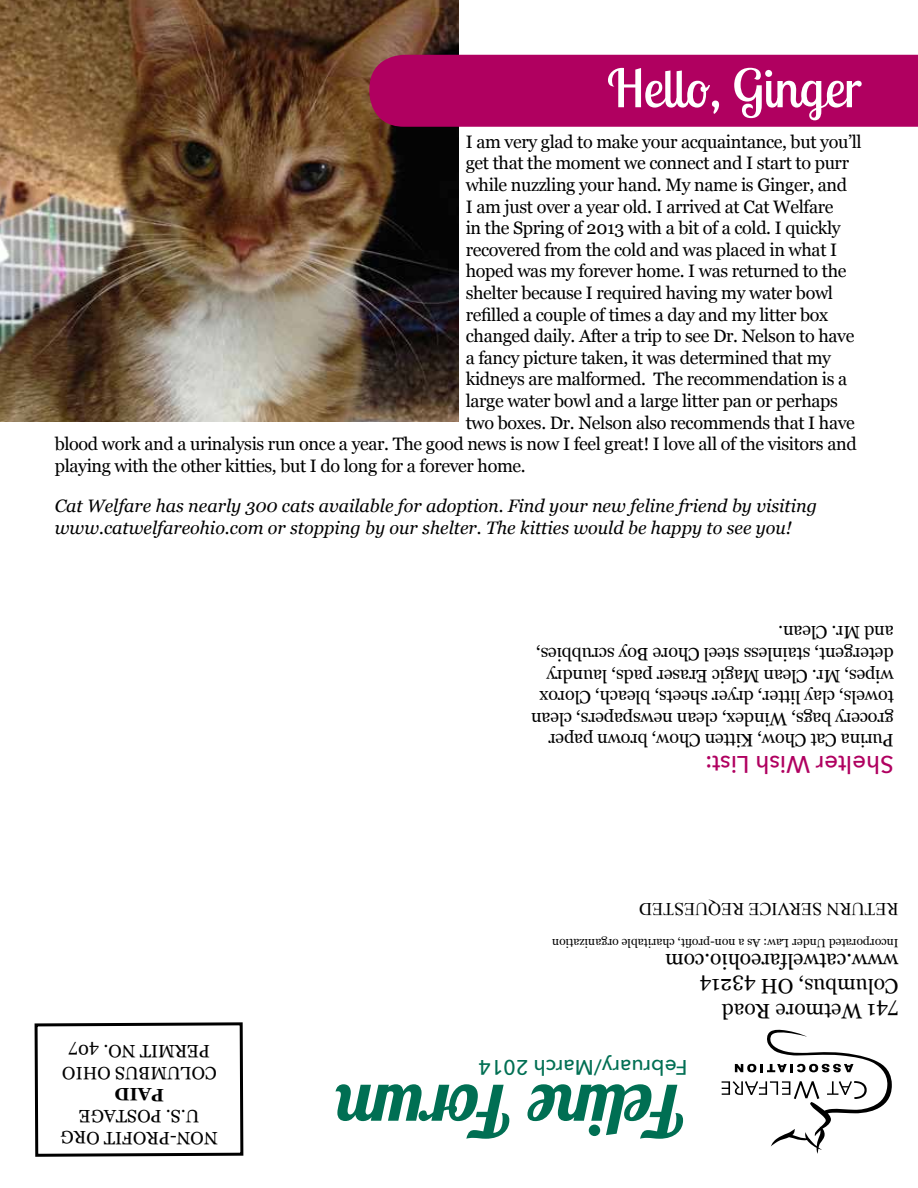
<style>
.page{position:relative;width:918px;height:1188px;background:#fff}
.page>*{position:absolute;margin:0;border:0;box-sizing:border-box;transform-origin:0 0}
.t1{font:italic 700 72px "Lobster Two";letter-spacing:-.02em;color:#006f53}
.t2{font:52.5px "Lobster Two";color:#fff}
.t3{font:500 24px "Avenir Next";color:#b00060}
.t4{font:21px/25.2px "Georgia";color:#000}
.t5{font:500 21px "Avenir Next";color:#006f53}
.t6{font:18px/21.6px "Georgia";letter-spacing:-.02em;color:#000;text-align:center}
.t7{font:italic 18px/21.6px "Georgia";color:#000}
.t8{font:18px "Times New Roman";color:#000}
.t9{font:700 18px "Georgia";color:#000}
.t10{font:12px "Georgia";color:#000}
</style>
<div class="page">
<img style="left:0;top:0;width:459px;height:421px">
<div style="left:369px;top:55px;width:549px;height:72px;background:#b00060"></div>
<svg style="left:34px;top:1022px;width:210px;height:135px"></svg>
<svg style="left:722px;top:1030px;width:170px;height:124px"></svg>
<h2 class="t2" style="left:607px;top:55px;width:256px">Hello, Ginger</h2>
<p class="t6" style="left:466px;top:130px;width:397px">I am very glad to make your acquaintance, but you’ll</p>
<p class="t6" style="left:466px;top:152px;width:385px">get that the moment we connect and I start to purr</p>
<p class="t6" style="left:466px;top:173px;width:383px">while nuzzling your hand. My name is Ginger, and</p>
<p class="t6" style="left:466px;top:195px;width:369px">I am just over a year old. I arrived at Cat Welfare</p>
<p class="t6" style="left:466px;top:217px;width:377px">in the Spring of 2013 with a bit of a cold. I quickly</p>
<p class="t6" style="left:466px;top:238px;width:373px">recovered from the cold and was placed in what I</p>
<p class="t6" style="left:466px;top:260px;width:382px">hoped was my forever home. I was returned to the</p>
<p class="t6" style="left:466px;top:281px;width:369px">shelter because I required having my water bowl</p>
<p class="t6" style="left:466px;top:303px;width:364px">refilled a couple of times a day and my litter box</p>
<p class="t6" style="left:466px;top:325px;width:390px">changed daily. After a trip to see Dr. Nelson to have</p>
<p class="t6" style="left:466px;top:346px;width:367px">a fancy picture taken, it was determined that my</p>
<p class="t6" style="left:466px;top:368px;width:383px">kidneys are malformed. The recommendation is a</p>
<p class="t6" style="left:466px;top:389px;width:374px">large water bowl and a large litter pan or perhaps</p>
<p class="t6" style="left:466px;top:411px;width:391px">two boxes. Dr. Nelson also recommends that I have</p>
<p class="t6" style="left:55px;top:433px;width:803px">blood work and a urinalysis run once a year. The good news is now I feel great! I love all of the visitors and</p>
<p class="t6" style="left:55px;top:454px;width:473px">playing with the other kitties, but I do long for a forever home.</p>
<p class="t7" style="left:55px;top:495px;width:764px">Cat Welfare has nearly 300 cats available for adoption. Find your new feline friend by visiting www.catwelfareohio.com or stopping by our shelter. The kitties would be happy to see you!</p>
<p class="t6" style="left:894px;top:752px;width:364px;text-align:left;rotate:-180deg">Purina Cat Chow, Kitten Chow, brown paper grocery bags, Windex, clean newspapers, clean towels, clay litter, dryer sheets, bleach, Clorox wipes, Mr. Clean Magic Eraser pads, laundry detergent, stainless steel Chore Boy scrubbies, and Mr. Clean.</p>
<h3 class="t3" style="left:894px;top:785px;width:190px;rotate:-180deg">Shelter Wish List:</h3>
<p class="t8" style="left:899px;top:921px;width:261px;rotate:-180deg">RETURN SERVICE REQUESTED</p>
<p class="t10" style="left:899px;top:952px;width:348px;rotate:-180deg">Incorporated Under Law: As a non-profit, charitable organization</p>
<p class="t6" style="left:217px;top:1085px;width:156px;rotate:-180deg">COLUMBUS OHIO<br>PERMIT NO. 407</p>
<p class="t9" style="left:164px;top:1108px;width:51px;rotate:-180deg">PAID</p>
<p class="t6" style="left:218px;top:1149px;width:159px;rotate:-180deg">NON-PROFIT ORG<br>U.S. POSTAGE</p>
<p class="t4" style="left:899px;top:1025px;width:235px;rotate:-180deg">741 Wetmore Road<br>Columbus, OH 43214 www.catwelfareohio.com</p>
<p class="t5" style="left:688px;top:1085px;width:211px;rotate:-180deg">February/March 2014</p>
<h1 class="t1" style="left:688px;top:1157px;width:357px;rotate:-180deg">Feline Forum</h1>
</div>
